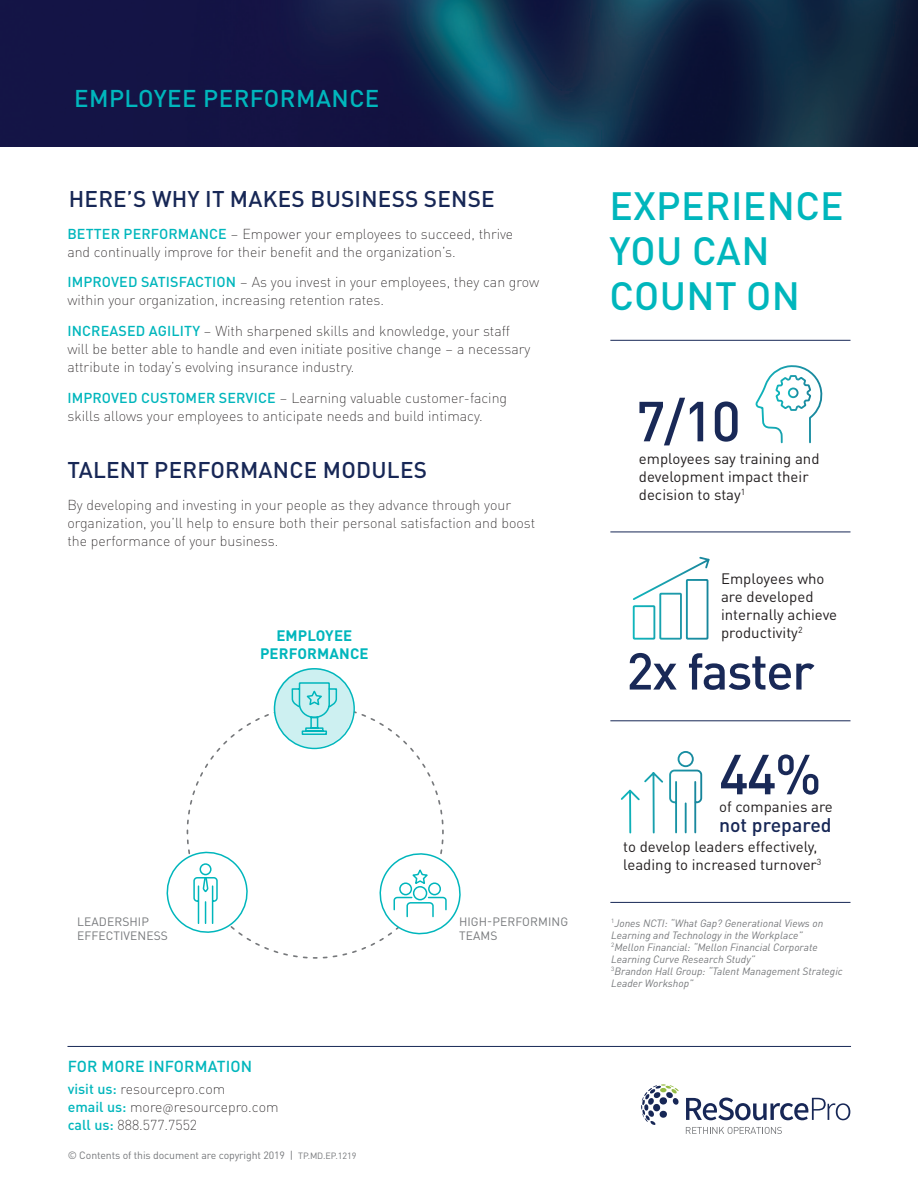
<style>
.page{position:relative;width:918px;height:1188px;background:#fff}
.page>*{position:absolute;margin:0;border:0;box-sizing:border-box;transform-origin:0 0}
.t1{font:500 55.5px "DINOT";color:#192957}
.t2{font:500 51px "DINOT";letter-spacing:-.035em;color:#192957}
.t3{font:500 39px/45px "DINOT";letter-spacing:.01em;color:#00b6bc}
.t4{font:500 24px "DINOT";letter-spacing:.02em;color:#00b6bc}
.t5{font:500 22.5px "DINOT";letter-spacing:.01em;color:#172756}
.t6{font:500 19.5px "DINOT";color:#172756}
.t7{font:500 15.75px "DINOT";letter-spacing:.01em;color:#00b6bc}
.t8{font:15px/18px "DINOT";color:#231f20}
.t9{font:700 15px/18px "DINOT";letter-spacing:.01em;color:#00b6bc;text-align:center}
.Body{font:300 expanded 14.25px/18px "DINOT";color:#231f20}
.t10{font:12px/14.4px "DINOT";letter-spacing:.01em;color:#76787b}
.Body-2{font:300 expanded 12px "DINOT";color:#231f20}
.Body-3{font:italic 10.5px/12px "DINOT";color:#76787b}
.Body-4{font:10.5px "DINOT";letter-spacing:-.01em;color:#76787b}
.Body-5{font:9px "DINOT";letter-spacing:-.01em;color:#76787b}
.t11{font:8.7px "DINOT";color:#231f20}
.Body-6{font:6.15px "DINOT";color:#76787b}
.s1{font-weight:500;font-stretch:normal;color:#00b6bc}
</style>
<div class="page">
<img style="left:0;top:0;width:918px;height:146px">
<hr style="left:68px;top:1046px;width:783px;height:1px;background:#172756">
<svg style="left:686px;top:1098px;width:164px;height:22px"></svg>
<svg style="left:641px;top:1084px;width:38px;height:41px"></svg>
<svg style="left:686px;top:1127px;width:96px;height:7px"></svg>
<hr style="left:610px;top:340px;width:241px;height:1px;background:#172756">
<hr style="left:610px;top:720px;width:241px;height:1px;background:#172756">
<hr style="left:610px;top:532px;width:241px;height:1px;background:#172756">
<hr style="left:610px;top:902px;width:241px;height:1px;background:#172756">
<svg style="left:187px;top:668px;width:257px;height:157px"></svg>
<svg style="left:322px;top:839px;width:139px;height:120px"></svg>
<svg style="left:166px;top:839px;width:142px;height:120px"></svg>
<svg style="left:620px;top:751px;width:83px;height:83px"></svg>
<svg style="left:632px;top:556px;width:78px;height:84px"></svg>
<svg style="left:755px;top:365px;width:68px;height:79px"></svg>
<p class="t4" style="left:74px;top:79px;width:307px">EMPLOYEE PERFORMANCE</p>
<p class="t5" style="left:69px;top:182px;width:428px">HERE S’ WHY IT MAKES BUSINESS SENSE</p>
<p class="Body" style="left:67px;top:224px;width:447px"><span class="s1">BETTER PERFORMANCE</span> – Empower your employees to succeed, thrive and continually improve for their benefit and the organization .s’</p>
<p class="Body" style="left:67px;top:272px;width:473px"><span class="s1">IMPROVED SATISFACTION</span> – As you invest in your employees, they can grow within your organization, increasing retention rates.</p>
<p class="Body" style="left:67px;top:321px;width:465px"><span class="s1">INCREASED AGILITY</span> – With sharpened skills and knowledge, your staff will be better able to handle and even initiate positive change – a necessary attribute in today s’ evolving insurance industry.</p>
<p class="Body" style="left:67px;top:388px;width:441px"><span class="s1">IMPROVED CUSTOMER SERVICE</span> – Learning valuable customer-facing skills allows your employees to anticipate needs and build intimacy.</p>
<p class="t5" style="left:67px;top:453px;width:361px">TALENT PERFORMANCE MODULES</p>
<p class="Body" style="left:67px;top:495px;width:469px">By developing and investing in your people as they advance through your organization, you l l’ help to ensure both their personal satisfaction and boost the performance of your business.</p>
<p class="t9" style="left:260px;top:626px;width:110px">EMPLOYEE<br>PERFORMANCE</p>
<p class="t10" style="left:77px;top:913px;width:92px">LEADERSHIP<br>EFFECTIVENESS</p>
<p class="t10" style="left:459px;top:913px;width:111px">HIGH-PERFORMING<br>TEAMS</p>
<p class="t7" style="left:68px;top:1054px;width:186px">FOR MORE INFORMATION</p>
<p class="Body" style="left:174px;top:1079px;width:106px;text-indent:-106px"><span class="s1">visit us:</span> resourcepro.com resourcepro.com</p>
<p class="Body" style="left:68px;top:1097px;width:131px"><span class="s1">email us:</span> more<br><span class="s1">call us:</span> 888.577.7552</p>
<p class="Body-2" style="left:163px;top:1099px;width:13px">@</p>
<p class="Body-4" style="left:290px;top:1147px;width:5px">|</p>
<p class="Body-4" style="left:68px;top:1147px;width:219px">© Contents of this document are copyright 2019</p>
<p class="Body-5" style="left:298px;top:1149px;width:60px">TP.MD.EP.1219</p>
<p class="t3" style="left:609px;top:181px;width:236px">EXPERIENCE<br>YOU CAN<br>COUNT ON</p>
<p class="t1" style="left:636px;top:378px;width:107px">7/10</p>
<p class="t8" style="left:639px;top:449px;width:182px">employees say training and development impact their</p>
<p class="t11" style="left:741px;top:486px;width:6px">1</p>
<p class="t8" style="left:639px;top:485px;width:103px">decision to stay</p>
<p class="t8" style="left:721px;top:569px;width:118px">Employees who are developed internally achieve</p>
<p class="t11" style="left:798px;top:624px;width:6px">2</p>
<p class="t8" style="left:721px;top:623px;width:78px">productivity</p>
<p class="t2" style="left:626px;top:632px;width:190px">x2 faster</p>
<p class="t1" style="left:719px;top:731px;width:104px">44%</p>
<p class="t8" style="left:719px;top:797px;width:115px">of companies are</p>
<p class="t6" style="left:719px;top:810px;width:114px">not prepared</p>
<p class="t8" style="left:623px;top:837px;width:196px">to develop leaders effectively,</p>
<p class="t11" style="left:817px;top:856px;width:6px">3</p>
<p class="t8" style="left:623px;top:855px;width:195px">leading to increased turnover</p>
<p class="Body-6" style="left:611px;top:916px;width:5px">1</p>
<p class="Body-3" style="left:611px;top:916px;width:214px;text-indent:3px">Jones NCTI “: What Gap? Generational Views on<br>Learning and Technology in the Workplace“</p>
<p class="Body-6" style="left:611px;top:940px;width:5px">2</p>
<p class="Body-3" style="left:611px;top:940px;width:208px;text-indent:3px">Mellon Financial “: Mellon Financial Corporate<br>Learning Curve Research Study“</p>
<p class="Body-6" style="left:611px;top:964px;width:5px">3</p>
<p class="Body-3" style="left:611px;top:964px;width:233px;text-indent:3px">Brandon Hall Group “: Talent Management Strategic<br>Leader Workshop“</p>
</div>
